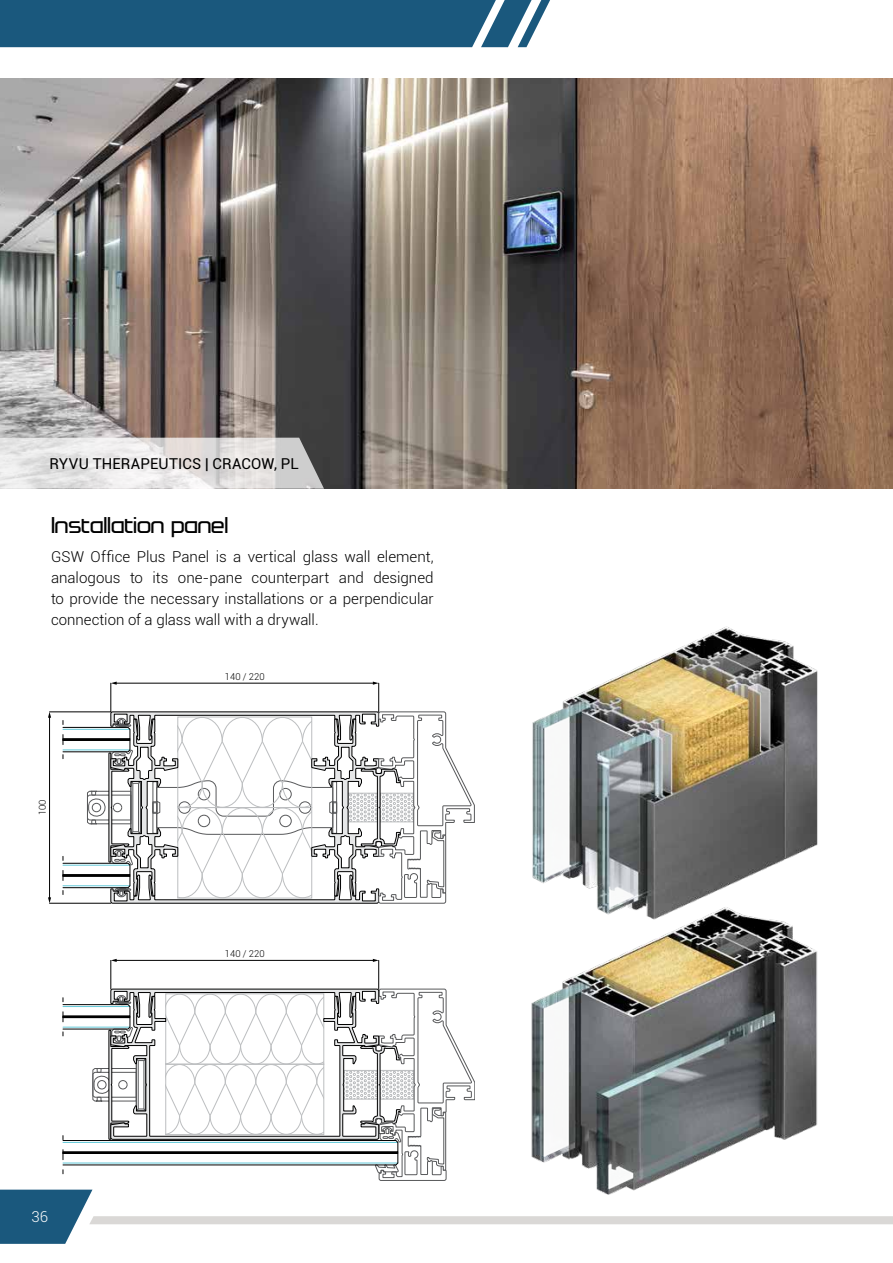
<style>
.page{position:relative;width:893px;height:1263px;background:#fff}
.page>*{position:absolute;margin:0;border:0;box-sizing:border-box;transform-origin:0 0}
.Paragraph_Style_1{font:27px "Formation Sans Regular PL";letter-spacing:-.005em;color:#000}
.Paragraph_Style_1-2{font:300 15px/21px "Roboto";color:#000;text-align:justify}
.Paragraph_Style_1-3{font:15px "Roboto";letter-spacing:.01em;color:#000}
.t1{font:300 15px "Roboto";color:#fff}
.t2{font:300 9.45px "Roboto";color:#000}
</style>
<div class="page">
<img style="left:0;top:79px;width:893px;height:410px">
<svg style="left:0;top:438px;width:324px;height:51px"></svg>
<img style="left:320px;top:627px;width:498px;height:280px">
<hr style="left:49px;top:717px;width:1px;height:181px;background:#000">
<svg style="left:48px;top:897px;width:3px;height:6px"></svg>
<svg style="left:48px;top:712px;width:3px;height:6px"></svg>
<hr style="left:50px;top:903px;width:61px;height:1px;background:#000">
<hr style="left:50px;top:712px;width:61px;height:1px;background:#000">
<svg style="left:62px;top:682px;width:413px;height:221px"></svg>
<svg style="left:63px;top:959px;width:257px;height:216px"></svg>
<img style="left:320px;top:907px;width:498px;height:282px">
<div style="left:0;top:0;width:550px;height:47px;background:#1a587d"></div>
<svg style="left:0;top:1189px;width:893px;height:55px"></svg>
<p class="Paragraph_Style_1-3" style="left:49px;top:453px;width:251px">RYVU THERAPEUTICS | CRACOW, PL</p>
<p class="Paragraph_Style_1" style="left:51px;top:506px;width:179px">Installation panel</p>
<p class="Paragraph_Style_1-2" style="left:51px;top:546px;width:384px">GSW Office Plus Panel is a vertical glass wall element, analogous to its one-pane counterpart and designed to provide the necessary installations or a perpendicular connection of a glass wall with a drywall.</p>
<p class="t2" style="left:36px;top:815px;width:17px;rotate:-90deg">100</p>
<p class="t1" style="left:32px;top:1206px;width:18px">36</p>
<p class="t2" style="left:225px;top:670px;width:41px">140 / 220</p>
<p class="t2" style="left:225px;top:947px;width:41px">140 / 220</p>
</div>
